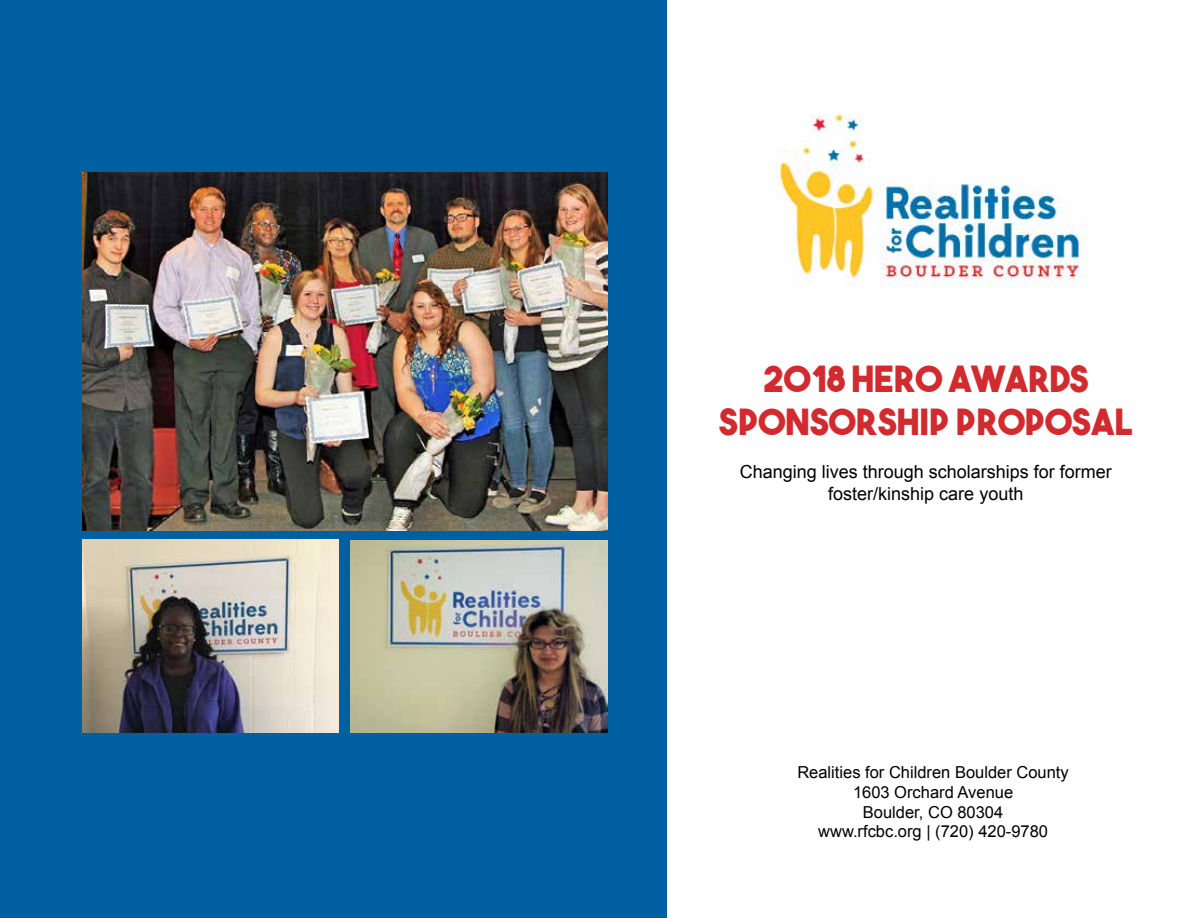
<style>
.page{position:relative;width:1188px;height:918px;background:#fff}
.page>*{position:absolute;margin:0;border:0;box-sizing:border-box;transform-origin:0 0}
.t1{font:36px/43.2px "The Bold Font";color:#d12a2f;text-align:center}
.t2{font:18px/21.6px "Arial";color:#000;text-align:center}
.t3{font:16.5px/19.8px "Arial";color:#000;text-align:center}
</style>
<div class="page">
<img style="left:777px;top:114px;width:310px;height:173px">
<div style="left:0;top:0;width:667px;height:918px;background:#0060a1"></div>
<img style="left:82px;top:173px;width:526px;height:357px">
<img style="left:350px;top:540px;width:258px;height:193px">
<img style="left:82px;top:540px;width:257px;height:193px">
<h1 class="t1" style="left:719px;top:356px;width:415px">2018 HERO AWARDS<br>SPONSORSHIP PROPOSAL</h1>
<p class="t2" style="left:740px;top:461px;width:374px">Changing lives through scholarships for former foster/kinship care youth</p>
<p class="t3" style="left:797px;top:762px;width:273px">Realities for Children Boulder County<br>1603 Orchard Avenue<br>Boulder, CO 80304<br>www.rfcbc.org | (720) 420-9780</p>
</div>
